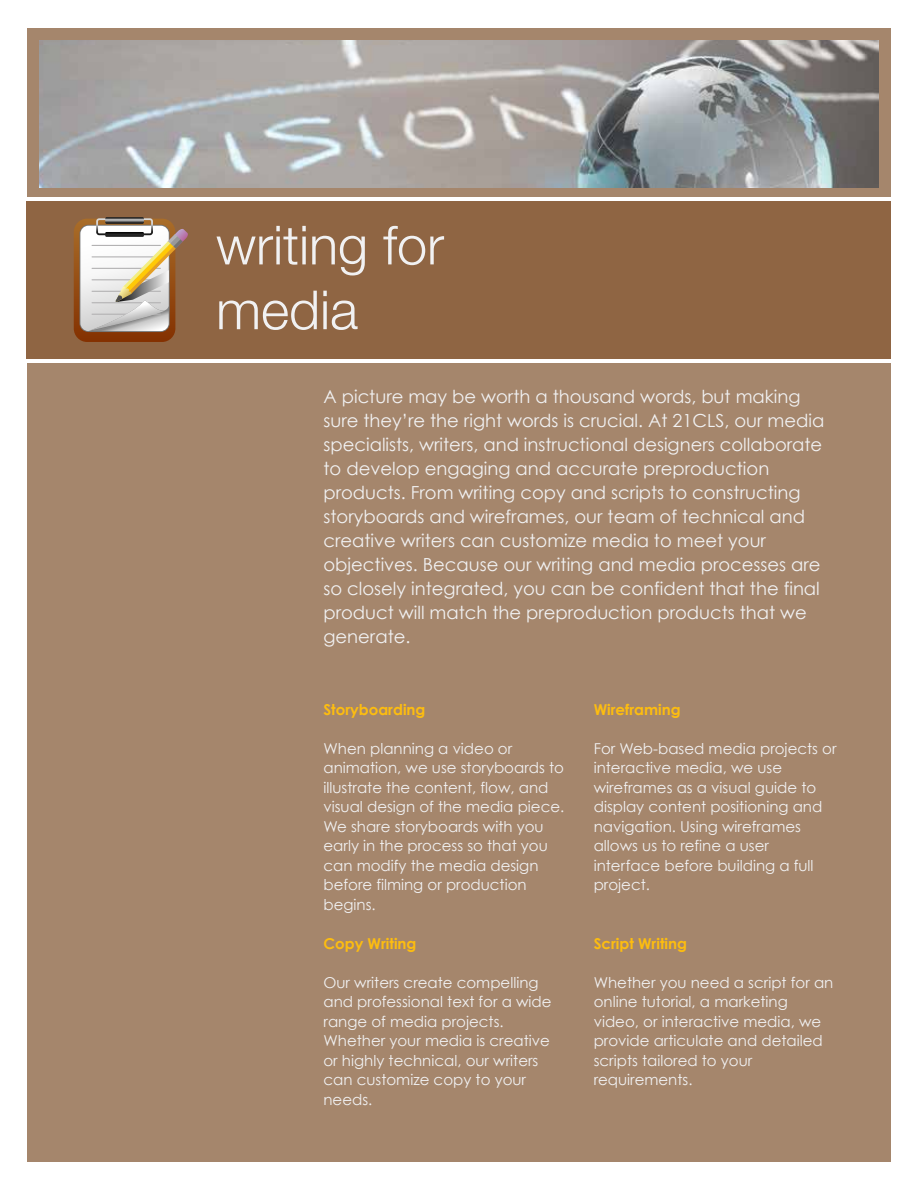
<style>
.page{position:relative;width:918px;height:1188px;background:#fff}
.page>*{position:absolute;margin:0;border:0;box-sizing:border-box;transform-origin:0 0}
.t1{font:300 54px/64.8px "Helvetica Neue";color:#f1f1f2}
.t2{font:18px/24px "Century Gothic";color:#f1f1f2}
.t3{font:15px/19.5px "Century Gothic";color:#f1f1f2}
.t4{font:700 15px "Century Gothic";color:#fdbd10}
</style>
<div class="page">
<div style="left:27px;top:28px;width:864px;height:1134px;background:#a5866c"></div>
<div style="left:27px;top:197px;width:864px;height:165px;background:linear-gradient(to right,#fff,#fff)"></div>
<div style="left:27px;top:201px;width:864px;height:157px;background:#8f6543"></div>
<img style="left:40px;top:40px;width:838px;height:148px">
<svg style="left:74px;top:217px;width:114px;height:125px;background:#c2ad99"></svg>
<h1 class="t1" style="left:216px;top:209px;width:230px">writing for media</h1>
<p class="t2" style="left:324px;top:384px;width:502px">A picture may be worth a thousand words, but making sure they’re the right words is crucial. At 21CLS, our media specialists, writers, and instructional designers collaborate to develop engaging and accurate preproduction products. From writing copy and scripts to constructing storyboards and wireframes, our team of technical and creative writers can customize media to meet your objectives. Because our writing and media processes are so closely integrated, you can be confident that the final product will match the preproduction products that we generate.</p>
<p class="t4" style="left:324px;top:700px;width:103px">Storyboarding</p>
<p class="t3" style="left:324px;top:738px;width:242px">When planning a video or animation, we use storyboards to illustrate the content, flow, and visual design of the media piece.<br>We share storyboards with you early in the process so that you can modify the media design before filming or production begins.</p>
<p class="t4" style="left:324px;top:934px;width:95px">Copy Writing</p>
<p class="t3" style="left:324px;top:972px;width:230px">Our writers create compelling and professional text for a wide range of media projects.<br>Whether your media is creative or highly technical, our writers can customize copy to your needs.</p>
<p class="t4" style="left:594px;top:700px;width:88px">Wireframing</p>
<p class="t3" style="left:594px;top:738px;width:244px">For Web-based media projects or interactive media, we use wireframes as a visual guide to display content positioning and navigation. Using wireframes allows us to refine a user interface before building a full project.</p>
<p class="t4" style="left:594px;top:934px;width:95px">Script Writing</p>
<p class="t3" style="left:594px;top:972px;width:241px">Whether you need a script for an online tutorial, a marketing video, or interactive media, we provide articulate and detailed scripts tailored to your requirements.</p>
</div>
